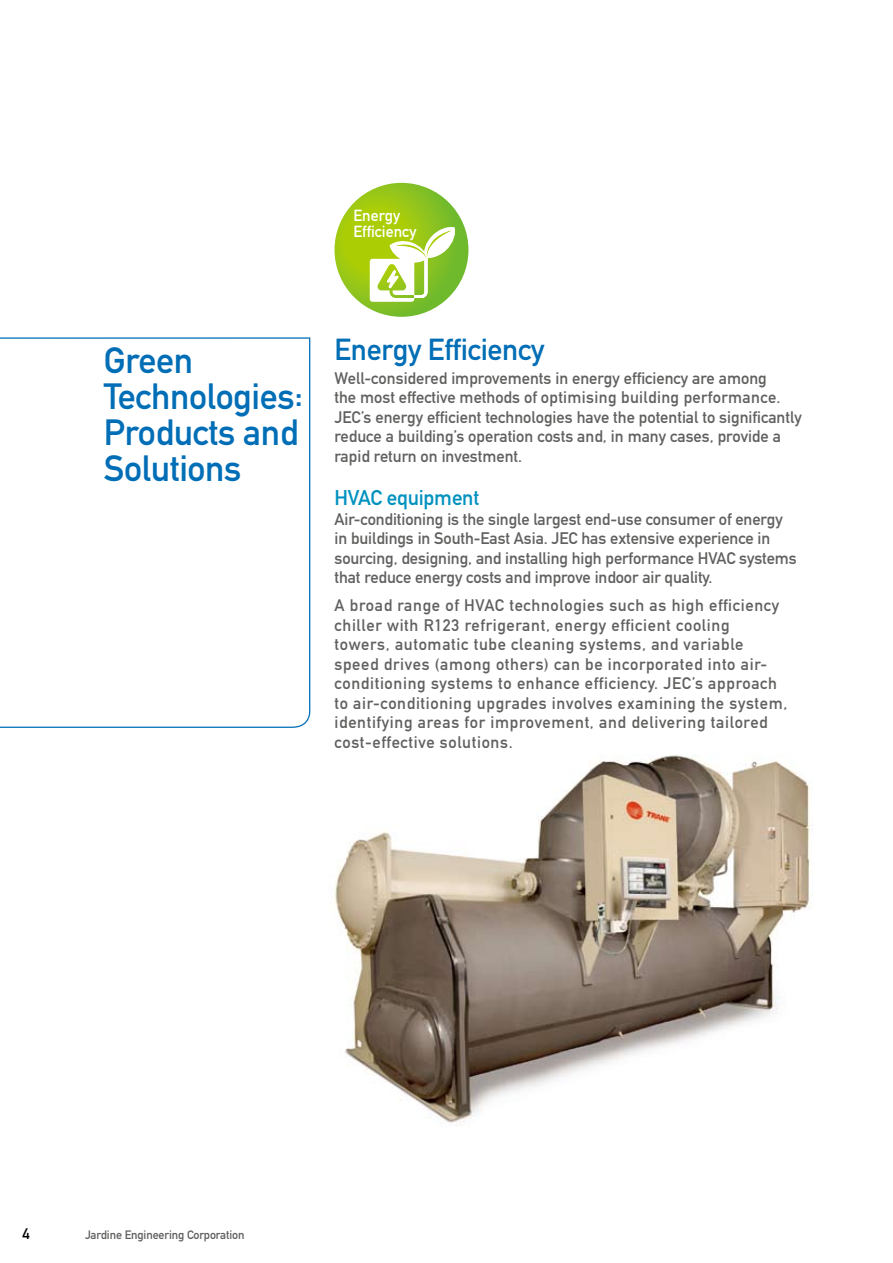
<style>
.page{position:relative;width:893px;height:1263px;background:#fff}
.page>*{position:absolute;margin:0;border:0;box-sizing:border-box;transform-origin:0 0}
.t1{font:36px/36px "DIN Mittelschrift";letter-spacing:-.01em;color:#006eb6}
.t2{font:30px "DIN Mittelschrift";letter-spacing:-.01em;color:#006eb6}
.t3{font:21px "DIN Mittelschrift";letter-spacing:-.01em;color:#0092bf}
.t4{font:16.5px/19.5px "DIN Mittelschrift";color:#61605f}
.t5{font:16.5px/19.5px "DIN Mittelschrift";letter-spacing:.04em;color:#61605f}
.t6{font:15.9px/15.9px "DIN Mittelschrift";color:#fff}
.t7{font:15px "DIN Mittelschrift";color:#000}
.t8{font:12px "DIN Mittelschrift";letter-spacing:-.01em;color:#61605f}
</style>
<div class="page">
<img style="left:334px;top:755px;width:479px;height:371px">
<svg style="left:334px;top:183px;width:134px;height:134px"></svg>
<svg style="left:0;top:337px;width:311px;height:391px"></svg>
<p class="t6" style="left:353px;top:208px;width:65px">Energy<br>Efficiency</p>
<h1 class="t1" style="left:104px;top:342px;width:201px">Green<br>Technologies:<br>Products and<br>Solutions</h1>
<h2 class="t2" style="left:334px;top:331px;width:211px">Energy Efficiency</h2>
<p class="t4" style="left:334px;top:368px;width:469px">Well-considered improvements in energy efficiency are among<br>the most effective methods of optimising building performance.<br>JEC’s energy efficient technologies have the potential to significantly reduce a building’s operation costs and, in many cases, provide a rapid return on investment.</p>
<p class="t3" style="left:334px;top:485px;width:146px">HVAC equipment</p>
<p class="t4" style="left:334px;top:509px;width:464px">Air-conditioning is the single largest end-use consumer of energy in buildings in South-East Asia. JEC has extensive experience in sourcing, designing, and installing high performance HVAC systems that reduce energy costs and improve indoor air quality.</p>
<p class="t5" style="left:334px;top:596px;width:454px">A broad range of HVAC technologies such as high efficiency chiller with R123 refrigerant, energy efficient cooling towers, automatic tube cleaning systems, and variable speed drives (among others) can be incorporated into air&shy;conditioning systems to enhance efficiency. JEC’s approach to air-conditioning upgrades involves examining the system, identifying areas for improvement, and delivering tailored cost-effective solutions.</p>
<p class="t7" style="left:23px;top:1224px;width:9px">4</p>
<p class="t8" style="left:85px;top:1228px;width:161px">Jardine Engineering Corporation</p>
</div>
